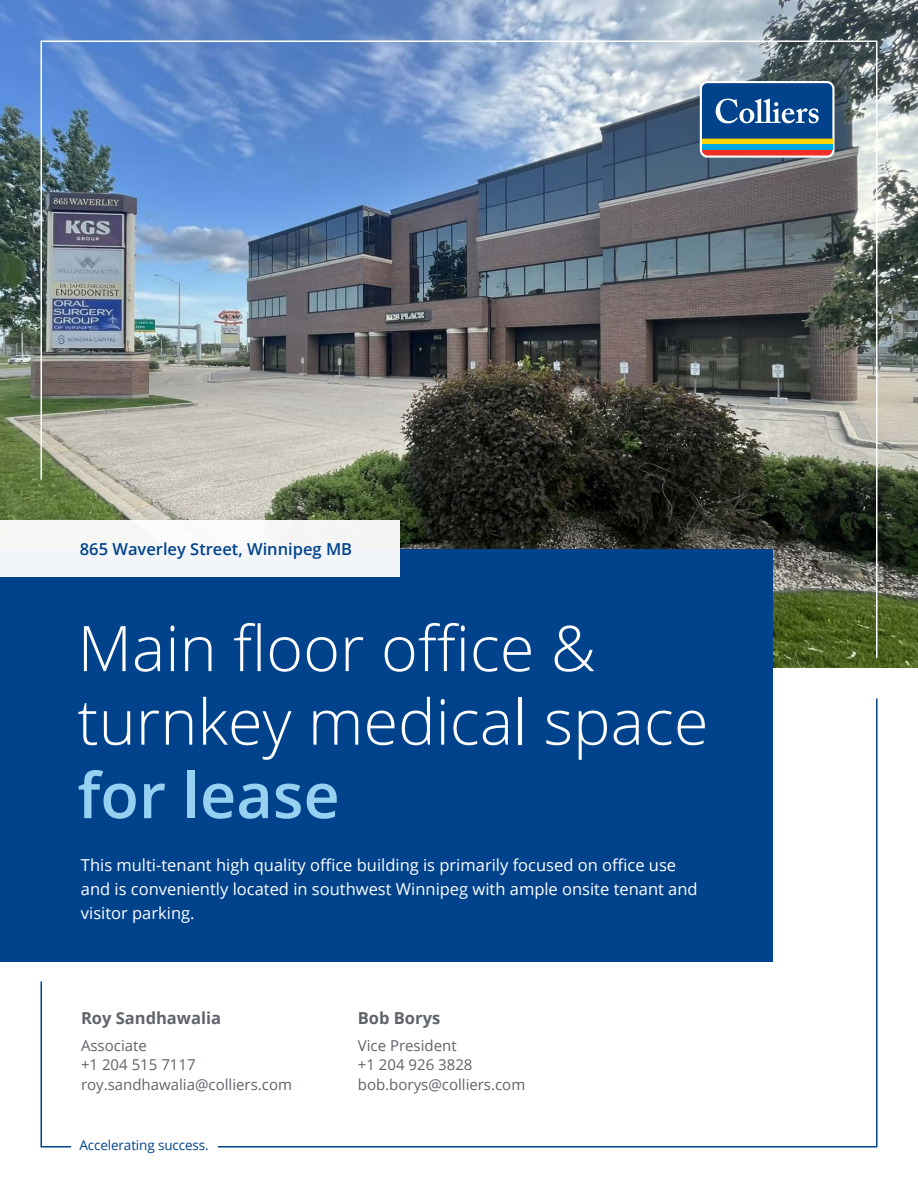
<style>
.page{position:relative;width:918px;height:1188px;background:#fff}
.page>*{position:absolute;margin:0;border:0;box-sizing:border-box;transform-origin:0 0}
.t1{font:300 63px/73.5px "Open Sans";color:#fff}
.t2{font:600 63px "Open Sans";color:#96d1f2}
.t3{font:16.5px/24px "Open Sans";color:#fff}
.t4{font:600 16.5px "Open Sans";color:#00438c}
.t5{font:700 16.5px "Open Sans";color:#5f636a}
.t6{font:15px/19.5px "Open Sans";color:#5f636a}
.t7{font:13.5px "Open Sans";letter-spacing:-.01em;color:#00438c}
</style>
<div class="page">
<img style="left:0;top:0;width:918px;height:667px">
<svg style="left:40px;top:697px;width:838px;height:451px"></svg>
<img style="left:40px;top:40px;width:838px;height:619px">
<div style="left:71px;top:1140px;width:146px;height:10px;background:#fff"></div>
<div style="left:0;top:549px;width:772px;height:412px;background:#00438c"></div>
<div style="left:0;top:521px;width:400px;height:56px;background:#f2f5f9"></div>
<svg style="left:700px;top:81px;width:135px;height:77px"></svg>
<div style="left:702px;top:144px;width:130px;height:6px;background:#00a8e4"></div>
<div style="left:702px;top:139px;width:130px;height:5px;background:#ffd600"></div>
<svg style="left:702px;top:150px;width:130px;height:6px"></svg>
<svg style="left:702px;top:83px;width:130px;height:56px;background:#1d5897"></svg>
<p class="t4" style="left:80px;top:538px;width:274px">865 Waverley Street, Winnipeg MB</p>
<h1 class="t1" style="left:78px;top:610px;width:632px">Main floor office &amp; turnkey medical space</h1>
<h1 class="t2" style="left:78px;top:752px;width:264px">for lease</h1>
<p class="t3" style="left:81px;top:852px;width:618px">This multi-tenant high quality office building is primarily focused on office use and is conveniently located in southwest Winnipeg with ample onsite tenant and visitor parking.</p>
<p class="t5" style="left:81px;top:1007px;width:142px">Roy Sandhawalia</p>
<p class="t6" style="left:81px;top:1035px;width:213px">Associate<br>+1 204 515 7117 roy.sandhawalia@colliers.com</p>
<p class="t7" style="left:79px;top:1136px;width:131px">Accelerating success.</p>
<p class="t5" style="left:358px;top:1007px;width:84px">Bob Borys</p>
<p class="t6" style="left:358px;top:1035px;width:169px">Vice President<br>+1 204 926 3828 bob.borys@colliers.com</p>
</div>
